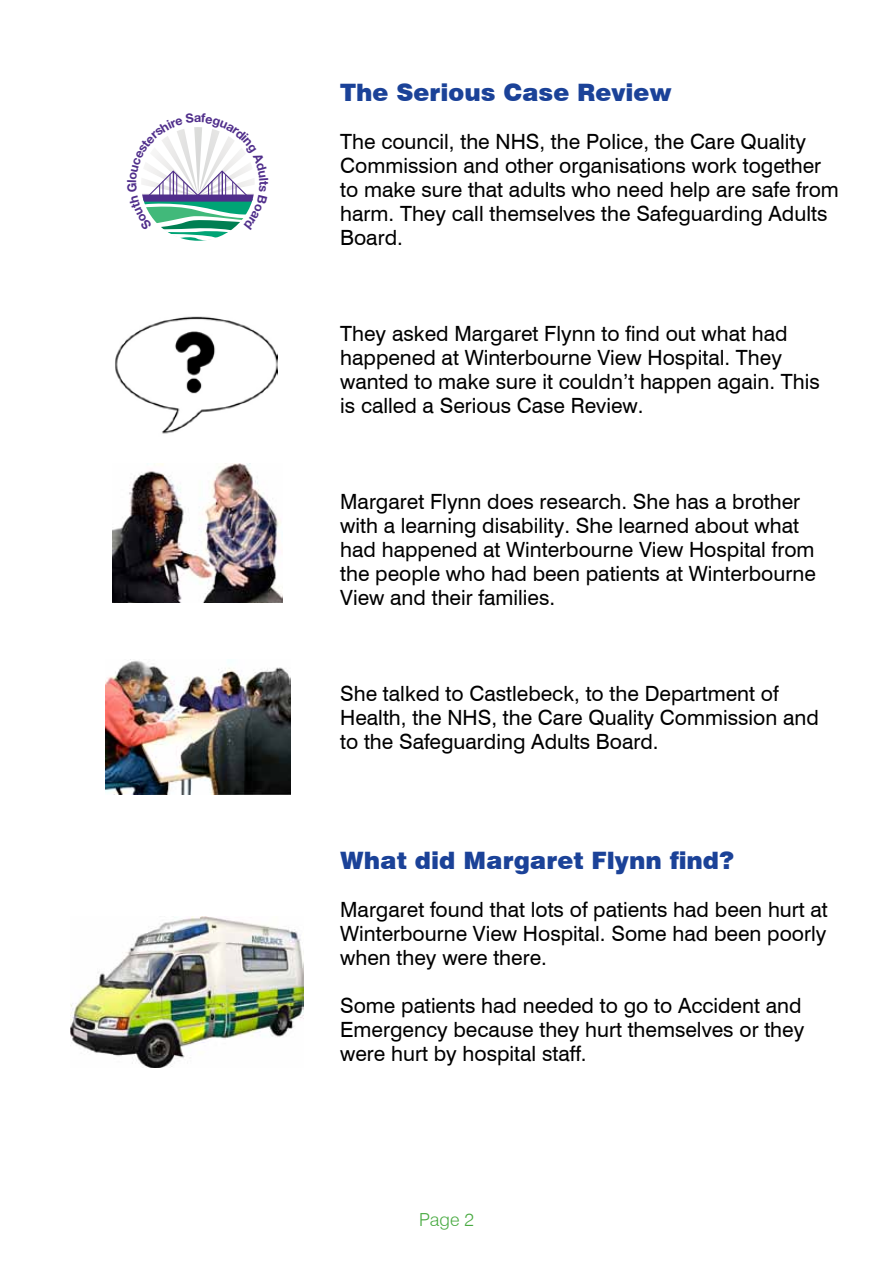
<style>
.page{position:relative;width:893px;height:1263px;background:#fff}
.page>*{position:absolute;margin:0;border:0;box-sizing:border-box;transform-origin:0 0}
.t1{font:900 24px "Swiss 721 BT";color:#1b4298}
.t2{font:21px/24px "Swiss 721 BT";color:#000}
.t3{font:300 18px "Swiss 721 BT";color:#49aa42}
</style>
<div class="page">
<img style="left:115px;top:316px;width:163px;height:118px">
<div style="left:70px;top:407px;width:61px;height:41px;background:#fff"></div>
<img style="left:113px;top:463px;width:170px;height:140px">
<img style="left:106px;top:660px;width:184px;height:134px">
<img style="left:70px;top:916px;width:233px;height:151px">
<svg style="left:142px;top:127px;width:112px;height:114px"></svg>
<p class="t1" style="left:340px;top:78px;width:333px">The Serious Case Review</p>
<p class="t2" style="left:340px;top:129px;width:500px">The council, the NHS, the Police, the Care Quality Commission and other organisations work together to make sure that adults who need help are safe from harm. They call themselves the Safeguarding Adults Board.</p>
<p class="t2" style="left:340px;top:322px;width:481px">They asked Margaret Flynn to find out what had happened at Winterbourne View Hospital. They wanted to make sure it couldn’t happen again. This is called a Serious Case Review.</p>
<p class="t2" style="left:340px;top:490px;width:477px">Margaret Flynn does research. She has a brother with a learning disability. She learned about what had happened at Winterbourne View Hospital from the people who had been patients at Winterbourne View and their families.</p>
<p class="t2" style="left:340px;top:682px;width:480px">She talked to Castlebeck, to the Department of<br>Health, the NHS, the Care Quality Commission and to the Safeguarding Adults Board.</p>
<p class="t1" style="left:340px;top:846px;width:396px">What did Margaret Flynn find?</p>
<p class="t2" style="left:340px;top:897px;width:489px;text-align:justify">Margaret found that lots of patients had been hurt at Winterbourne View Hospital. Some had been poorly when they were there.</p>
<p class="t2" style="left:340px;top:993px;width:466px">Some patients had needed to go to Accident and<br>Emergency because they hurt themselves or they were hurt by hospital staff.</p>
<p class="t3" style="left:419px;top:1209px;width:56px">Page 2</p>
</div>
